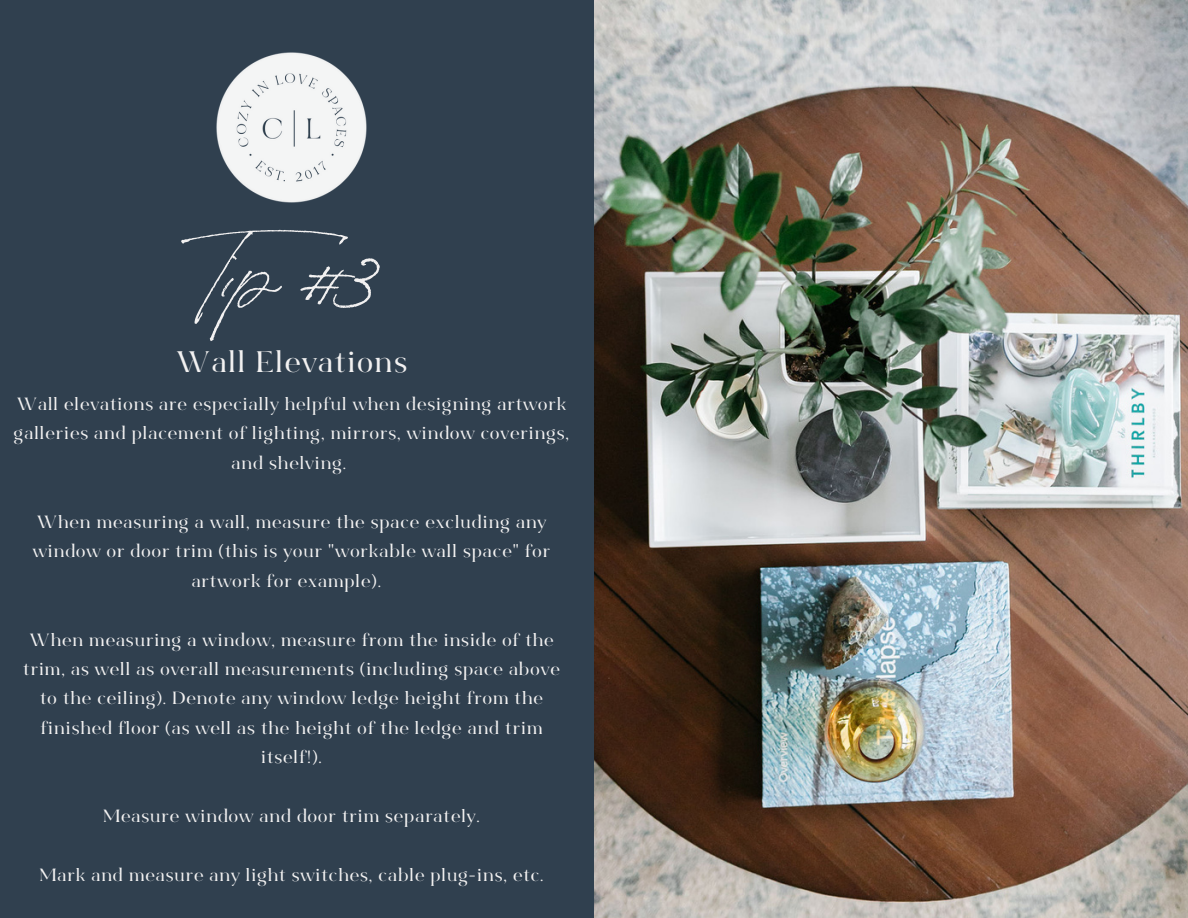
<style>
.page{position:relative;width:1188px;height:918px;background:#30404f}
.page>*{position:absolute;margin:0;border:0;box-sizing:border-box;transform-origin:0 0}
.t1{font:82.65px "Bon Vivant";color:#f2f1f1}
.t2{font:700 29.85px "Bon Vivant Serif";letter-spacing:.06em;color:#f2f1f1}
.t3{font:700 17.85px/29.4px "Bon Vivant Serif";letter-spacing:.06em;color:#f2f1f1;text-align:center}
</style>
<div class="page">
<img style="left:594px;top:0;width:594px;height:918px">
<img style="left:216px;top:52px;width:151px;height:151px">
<p class="t1" style="left:204px;top:223px;width:177px">Tip #3</p>
<p class="t2" style="left:176px;top:349px;width:232px">Wall Elevations</p>
<p class="t3" style="left:14px;top:391px;width:557px">Wall elevations are especially helpful when designing artwork galleries and placement of lighting, mirrors, window coverings, and shelving.</p>
<p class="t3" style="left:33px;top:509px;width:519px">When measuring a wall, measure the space excluding any window or door trim (this is your "workable wall space" for artwork for example).</p>
<p class="t3" style="left:23px;top:627px;width:538px">When measuring a window, measure from the inside of the trim, as well as overall measurements (including space above to the ceiling). Denote any window ledge height from the finished floor (as well as the height of the ledge and trim itself!).</p>
<p class="t3" style="left:103px;top:803px;width:378px">Measure window and door trim separately.</p>
<p class="t3" style="left:39px;top:862px;width:506px">Mark and measure any light switches, cable plug-ins, etc.</p>
</div>
